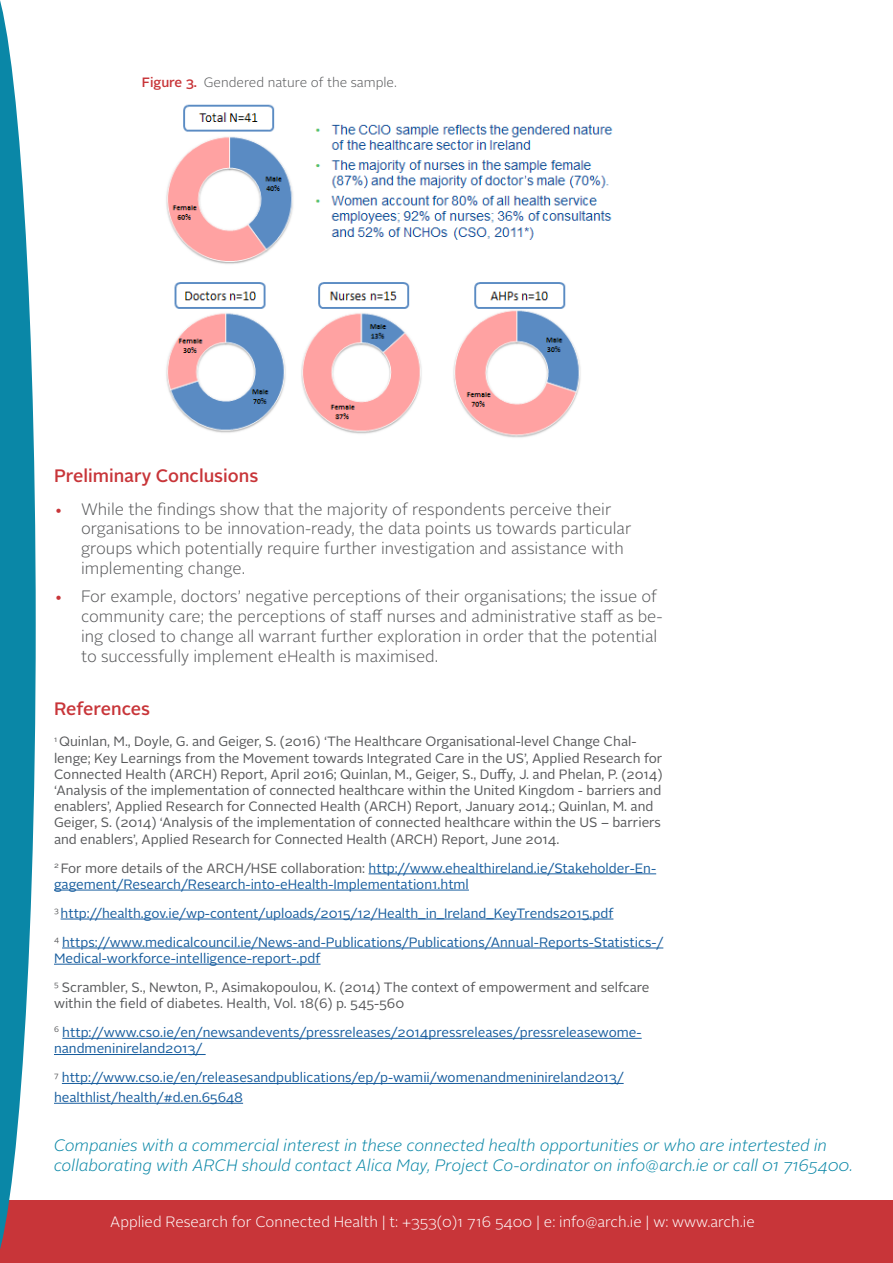
<style>
.page{position:relative;width:893px;height:1263px;background:#fff}
.page>*{position:absolute;margin:0;border:0;box-sizing:border-box;transform-origin:0 0}
.t1{font:500 18px "Alright Sans";color:#c83539}
.t2{font:300 16.5px/19.8px "Alright Sans";color:#57585a}
.t3{font:italic 300 16.5px/19.8px "Alright Sans";color:#0a87a7}
.t4{font:300 15px "Alright Sans";color:#fff}
.t5{font:13.5px/16.2px "Alright Sans";color:#57585a}
.t6{font:13.5px/16.2px "Alright Sans";color:#175d9e}
.t7{font:300 13.5px "Alright Sans";color:#57585a}
.s1{font-weight:500;color:#c83539}
.s2{color:#c83539}
.s3{color:#57585a}
</style>
<div class="page">
<div style="left:0;top:1200px;width:893px;height:63px;background:#c83539"></div>
<svg style="left:0;top:0;width:36px;height:1249px;fill:#0a87a7"></svg>
<hr style="left:369px;top:873px;width:287px;height:1px;background:#175d9e">
<hr style="left:54px;top:890px;width:415px;height:1px;background:#175d9e">
<hr style="left:61px;top:919px;width:552px;height:1px;background:#175d9e">
<hr style="left:62px;top:948px;width:601px;height:1px;background:#175d9e">
<hr style="left:54px;top:964px;width:267px;height:1px;background:#175d9e">
<hr style="left:62px;top:1038px;width:580px;height:1px;background:#175d9e">
<hr style="left:54px;top:1054px;width:152px;height:1px;background:#175d9e">
<hr style="left:62px;top:1083px;width:562px;height:1px;background:#175d9e">
<hr style="left:54px;top:1103px;width:189px;height:1px;background:#175d9e">
<img style="left:166px;top:104px;width:447px;height:334px">
<p class="t7" style="left:142px;top:73px;width:257px"><span class="s1">Figure 3.</span> Gendered nature of the sample.</p>
<p class="t1" style="left:54px;top:463px;width:206px">Preliminary Conclusions</p>
<p class="t2" style="left:81px;top:499px;width:552px;text-indent:-27px"><span class="s2">•</span> While the findings show that the majority of respondents perceive their organisations to be innovation-ready, the data points us towards particular groups which potentially require further investigation and assistance with implementing change.</p>
<p class="t2" style="left:81px;top:587px;width:583px;text-indent:-27px"><span class="s2">•</span> For example, doctors’ negative perceptions of their organisations; the issue of community care; the perceptions of staff nurses and administrative staff as be&shy;ing closed to change all warrant further exploration in order that the potential to successfully implement eHealth is maximised.</p>
<p class="t1" style="left:54px;top:696px;width:98px">References</p>
<p class="t5" style="left:54px;top:734px;width:610px"><sup>1</sup> Quinlan, M., Doyle, G. and Geiger, S. (2016) ‘The Healthcare Organisational-level Change Chal&shy;lenge; Key Learnings from the Movement towards Integrated Care in the US’, Applied Research for Connected Health (ARCH) Report, April 2016; Quinlan, M., Geiger, S., Duffy, J. and Phelan, P. (2014) ‘Analysis of the implementation of connected healthcare within the United Kingdom - barriers and enablers’, Applied Research for Connected Health (ARCH) Report, January 2014.; Quinlan, M. and Geiger, S. (2014) ‘Analysis of the implementation of connected healthcare within the US – barriers and enablers’, Applied Research for Connected Health (ARCH) Report, June 2014.</p>
<p class="t6" style="left:54px;top:860px;width:604px"><sup>2</sup> <span class="s3">For more details of the ARCH/HSE collaboration:</span> http://www.ehealthireland.ie/Stakeholder-En&shy;gagement/Research/Research-into-eHealth-Implementation1.html</p>
<p class="t6" style="left:54px;top:905px;width:561px"><sup>3</sup> http://health.gov.ie/wp-content/uploads/2015/12/Health_in_Ireland_KeyTrends2015.pdf</p>
<p class="t6" style="left:54px;top:934px;width:611px"><sup>4</sup> https://www.medicalcouncil.ie/News-and-Publications/Publications/Annual-Reports-Statistics-/<br>Medical-workforce-intelligence-report-.pdf</p>
<p class="t5" style="left:54px;top:979px;width:597px"><sup>5</sup> Scrambler, S., Newton, P., Asimakopoulou, K. (2014) The context of empowerment and selfcare within the field of diabetes. Health, Vol. 18(6) p. 545-560</p>
<p class="t6" style="left:54px;top:1024px;width:589px"><sup>6</sup> http://www.cso.ie/en/newsandevents/pressreleases/2014pressreleases/pressreleasewome&shy;nandmeninireland2013/</p>
<p class="t6" style="left:54px;top:1068px;width:571px;line-height:19.8px"><sup>7</sup> http://www.cso.ie/en/releasesandpublications/ep/p-wamii/womenandmeninireland2013/ healthlist/health/#d.en.65648</p>
<p class="t3" style="left:54px;top:1136px;width:800px">Companies with a commercial interest in these connected health opportunities or who are intertested in collaborating with ARCH should contact Alica May, Project Co-ordinator on info@arch.ie or call 01 7165400.</p>
<p class="t4" style="left:110px;top:1212px;width:646px">Applied Research for Connected Health | t: +353(0)1 716 5400 | e: info@arch.ie | w: www.arch.ie</p>
</div>
